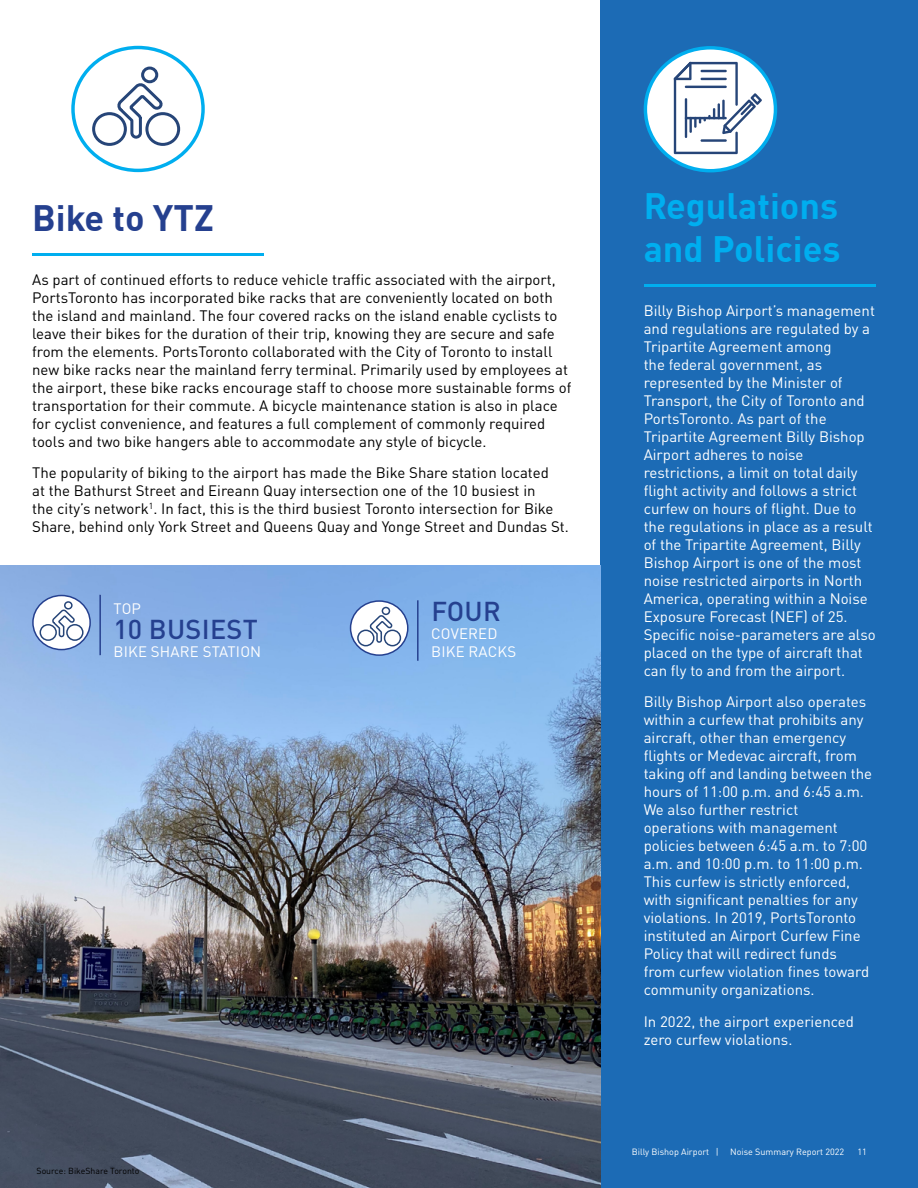
<style>
.page{position:relative;width:918px;height:1188px;background:#fff}
.page>*{position:absolute;margin:0;border:0;box-sizing:border-box;transform-origin:0 0}
.t1{font:700 36px/43.2px "DINOT";color:#00aeef}
.t2{font:700 36px "DINOT";color:#25408f}
.t3{font:500 27px "DINOT";letter-spacing:.01em;color:#25408f}
.t4{font:15px/18px "DINOT";color:#fff}
.t5{font:15px/18px "DINOT";color:#000}
.t6{font:9px "DINOT";color:#fff}
.t7{font:8.7px "DINOT";color:#000}
</style>
<div class="page">
<div style="left:600px;top:0;width:318px;height:1188px;background:#1c6bb5"></div>
<img style="left:0;top:566px;width:600px;height:622px">
<hr style="left:32px;top:253px;width:232px;height:3px;background:#00aeef">
<hr style="left:644px;top:284px;width:232px;height:3px;background:#00aeef">
<div style="left:71px;top:46px;width:134px;height:126px;border:3px solid #00aeef;border-radius:50%"></div>
<svg style="left:645px;top:48px;width:130px;height:123px;background:#e3f5fc"></svg>
<div style="left:644px;top:46px;width:133px;height:126px;border:3px solid #00aeef;border-radius:50%"></div>
<svg style="left:674px;top:62px;width:88px;height:92px;background:#d5dce6"></svg>
<hr style="left:722px;top:100px;width:3px;height:19px;background:#264578">
<hr style="left:701px;top:70px;width:26px;height:2px;background:#264578">
<hr style="left:701px;top:139px;width:26px;height:3px;background:#264578">
<hr style="left:701px;top:78px;width:26px;height:2px;background:#264578">
<hr style="left:685px;top:86px;width:42px;height:2px;background:#264578">
<svg style="left:91px;top:65px;width:91px;height:81px"></svg>
<svg style="left:33px;top:596px;width:57px;height:54px"></svg>
<div style="left:32px;top:595px;width:59px;height:55px;border:2px solid #25408f;border-radius:50%"></div>
<hr style="left:99px;top:595px;width:2px;height:60px;background:#25408f">
<svg style="left:39px;top:600px;width:45px;height:42px"></svg>
<svg style="left:351px;top:601px;width:57px;height:54px"></svg>
<div style="left:350px;top:600px;width:59px;height:56px;border:2px solid #25408f;border-radius:50%"></div>
<hr style="left:417px;top:600px;width:2px;height:61px;background:#25408f">
<svg style="left:356px;top:606px;width:46px;height:41px"></svg>
<h1 class="t2" style="left:32px;top:190px;width:183px">Bike to YTZ</h1>
<p class="t5" style="left:32px;top:270px;width:541px">As part of continued efforts to reduce vehicle traffic associated with the airport, PortsToronto has incorporated bike racks that are conveniently located on both the island and mainland. The four covered racks on the island enable cyclists to leave their bikes for the duration of their trip, knowing they are secure and safe from the elements. PortsToronto collaborated with the City of Toronto to install new bike racks near the mainland ferry terminal. Primarily used by employees at the airport, these bike racks encourage staff to choose more sustainable forms of transportation for their commute. A bicycle maintenance station is also in place for cyclist convenience, and features a full complement of commonly required tools and two bike hangers able to accommodate any style of bicycle.</p>
<p class="t5" style="left:32px;top:463px;width:538px">The popularity of biking to the airport has made the Bike Share station located<br>at the Bathurst Street and Eireann Quay intersection one of the 10 busiest in<br>the city’s network<sup>1</sup>. In fact, this is the third busiest Toronto intersection for Bike Share, behind only York Street and Queens Quay and Yonge Street and Dundas St.</p>
<p class="t4" style="left:114px;top:599px;width:29px">TOP</p>
<h2 class="t3" style="left:114px;top:612px;width:146px">10 BUSIEST</h2>
<p class="t4" style="left:114px;top:642px;width:149px">BIKE SHARE STATION</p>
<h2 class="t3" style="left:431px;top:594px;width:71px">FOUR</h2>
<p class="t4" style="left:431px;top:624px;width:86px">COVERED<br>BIKE RACKS</p>
<p class="t7" style="left:37px;top:1166px;width:104px">Source: BikeShare Toronto</p>
<h1 class="t1" style="left:644px;top:181px;width:198px">Regulations and Policies</h1>
<p class="t4" style="left:644px;top:301px;width:234px">Billy Bishop Airport’s management and regulations are regulated by a<br>Tripartite Agreement among<br>the federal government, as represented by the Minister of<br>Transport, the City of Toronto and<br>PortsToronto. As part of the<br>Tripartite Agreement Billy Bishop<br>Airport adheres to noise restrictions, a limit on total daily flight activity and follows a strict curfew on hours of flight. Due to the regulations in place as a result of the Tripartite Agreement, Billy<br>Bishop Airport is one of the most noise restricted airports in North<br>America, operating within a Noise<br>Exposure Forecast (NEF) of 25.<br>Specific noise-parameters are also placed on the type of aircraft that can fly to and from the airport.</p>
<p class="t4" style="left:644px;top:693px;width:230px">Billy Bishop Airport also operates within a curfew that prohibits any aircraft, other than emergency flights or Medevac aircraft, from taking off and landing between the hours of 11:00 p.m. and 6:45 a.m.<br>We also further restrict operations with management policies between 6:45 a.m. to 7:00 a.m. and 10:00 p.m. to 11:00 p.m.<br>This curfew is strictly enforced, with significant penalties for any violations. In 2019, PortsToronto instituted an Airport Curfew Fine<br>Policy that will redirect funds from curfew violation fines toward community organizations.</p>
<p class="t4" style="left:644px;top:1012px;width:212px">In 2022, the airport experienced zero curfew violations.</p>
<p class="t6" style="left:632px;top:1146px;width:214px">Billy Bishop Airport | Noise Summary Report 2022</p>
<p class="t6" style="left:857px;top:1146px;width:11px">11</p>
</div>
